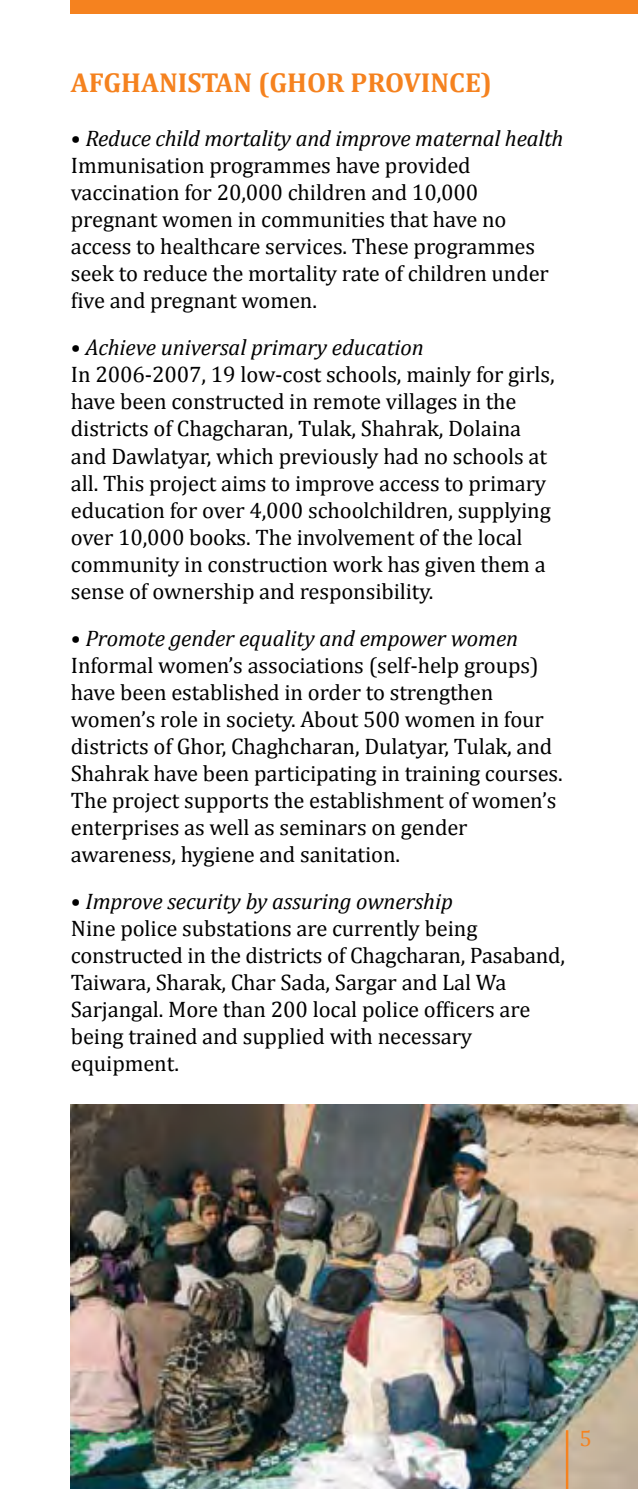
<style>
.page{position:relative;width:638px;height:1489px;background:#fff}
.page>*{position:absolute;margin:0;border:0;box-sizing:border-box;transform-origin:0 0}
.t1{font:700 27.5px "Cambria";color:#f5821f}
.t2{font:22.5px/27px "Cambria";letter-spacing:-.005em;color:#000}
.t3{font:22.5px "Cambria";color:#f5821f}
.s1{font-style:italic}
</style>
<div class="page">
<img style="left:71px;top:1104px;width:567px;height:384px">
<div style="left:71px;top:0;width:567px;height:14px;background:#f5821f"></div>
<hr style="left:566px;top:1429px;width:2px;height:59px;background:#f5821f">
<p class="t1" style="left:71px;top:66px;width:423px">AFGHANISTAN (GHOR PROVINCE)</p>
<p class="t2" style="left:71px;top:125px;width:494px">• <span class="s1">Reduce child mortality and improve maternal health </span>Immunisation programmes have provided vaccination for 20,000 children and 10,000 pregnant women in communities that have no access to healthcare services. These programmes seek to reduce the mortality rate of children under five and pregnant women.</p>
<p class="t2" style="left:71px;top:334px;width:485px">• <span class="s1">Achieve universal primary education<br></span>In 2006-2007, 19 low-cost schools, mainly for girls, have been constructed in remote villages in the districts of Chagcharan, Tulak, Shahrak, Dolaina and Dawlatyar, which previously had no schools at all. This project aims to improve access to primary education for over 4,000 schoolchildren, supplying over 10,000 books. The involvement of the local community in construction work has given them a sense of ownership and responsibility.</p>
<p class="t2" style="left:71px;top:624px;width:493px">• <span class="s1">Promote gender equality and empower women </span>Informal women’s associations (self-help groups) have been established in order to strengthen women’s role in society. About 500 women in four districts of Ghor, Chaghcharan, Dulatyar, Tulak, and Shahrak have been participating in training courses.<br>The project supports the establishment of women’s enterprises as well as seminars on gender awareness, hygiene and sanitation.</p>
<p class="t2" style="left:71px;top:887px;width:496px">• <span class="s1">Improve security by assuring ownership<br></span>Nine police substations are currently being constructed in the districts of Chagcharan, Pasaband, Taiwara, Sharak, Char Sada, Sargar and Lal Wa Sarjangal. More than 200 local police officers are being trained and supplied with necessary equipment.</p>
<p class="t3" style="left:579px;top:1425px;width:14px">5</p>
</div>
